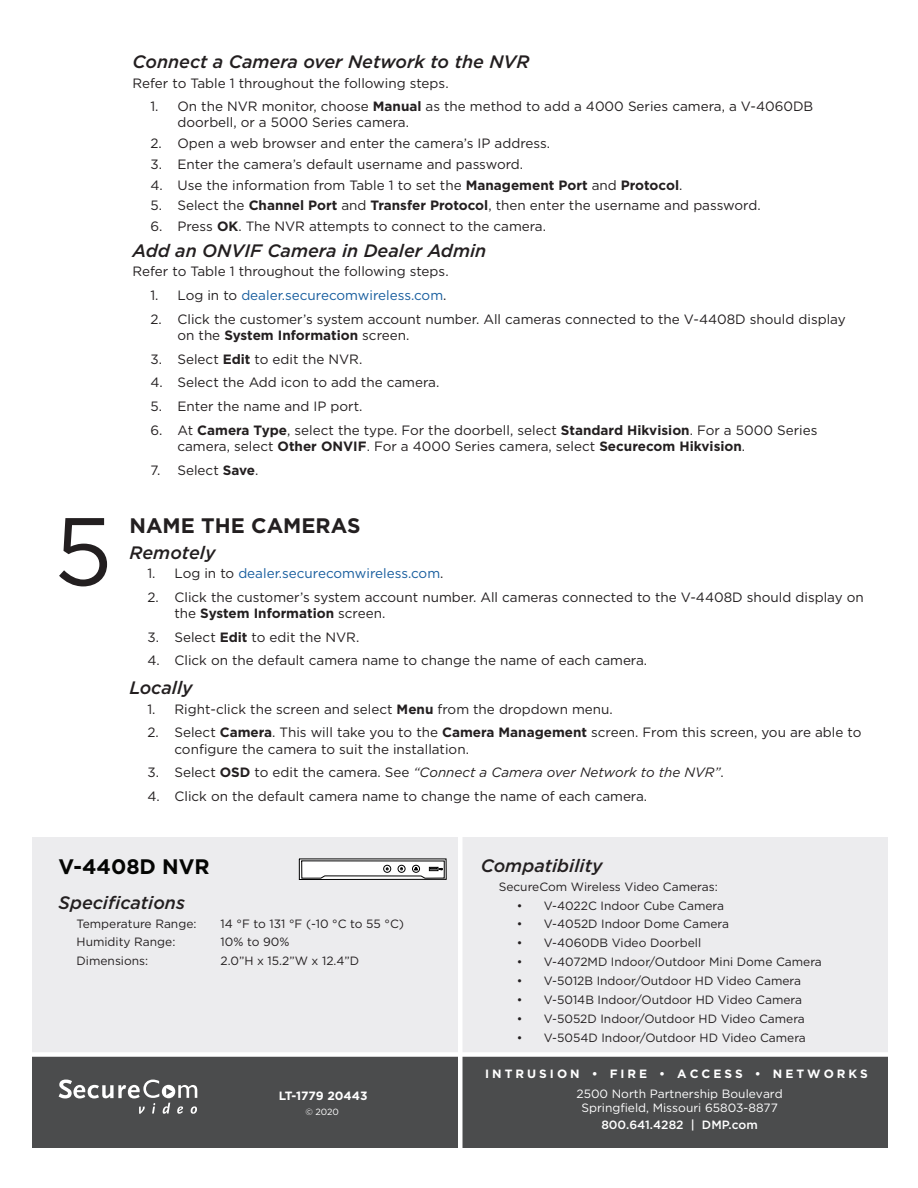
<style>
.page{position:relative;width:918px;height:1188px;background:#fff}
.page>*{position:absolute;margin:0;border:0;box-sizing:border-box;transform-origin:0 0}
.t1{font:96px "Gotham";color:#231f20}
.Heading_1{font:700 21px "Gotham";color:#231f20}
.t2{font:700 21px "Gotham";color:#040503}
.Heading_2{font:italic 500 18px "Gotham";color:#231f20}
.Body_text{font:13.5px/16.2px "Gotham";color:#231f20}
.t3{font:13.5px "Gotham";color:#175d9e}
.t4{font:italic 13.5px "Gotham";color:#231f20}
.t5{font:12px "Gotham";color:#231f20}
.t6{font:12px/14.4px "Gotham";color:#fff;text-align:center}
.t7{font:700 12px "Gotham";letter-spacing:.25em;color:#fff}
.t8{font:500 12px "Gotham";color:#fff}
.t9{font:700 12px "Gotham";color:#fff}
.t10{font:9px "Gotham";color:#fff}
.s1{font-weight:700}
.s2{color:#231f20}
.s3{font-style:normal}
.s4{font-weight:700;font-style:normal}
</style>
<div class="page">
<div style="left:32px;top:1054px;width:855px;height:94px;background:#4b4c4d"></div>
<div style="left:32px;top:837px;width:855px;height:215px;background:#ececee"></div>
<div style="left:458px;top:824px;width:5px;height:364px;background:#fff"></div>
<div style="left:0;top:1052px;width:918px;height:5px;background:#fff"></div>
<svg style="left:59px;top:1080px;width:138px;height:34px"></svg>
<svg style="left:299px;top:858px;width:148px;height:22px"></svg>
<p class="t1" style="left:54px;top:490px;width:60px">5</p>
<p class="Heading_2" style="left:132px;top:50px;width:399px">Connect a Camera over Network to the NVR</p>
<p class="Body_text" style="left:132px;top:74px;width:318px">Refer to Table 1 throughout the following steps.</p>
<p class="Body_text" style="left:177px;top:98px;width:637px;text-indent:-27px">1. On the NVR monitor, choose <span class="s1">Manual</span> as the method to add a 4000 Series camera, a V-4060DB doorbell, or a 5000 Series camera.</p>
<p class="Body_text" style="left:150px;top:135px;width:401px">2. Open a web browser and enter the camera’s IP address.</p>
<p class="Body_text" style="left:150px;top:156px;width:374px">3. Enter the camera’s default username and password.</p>
<p class="Body_text" style="left:150px;top:176px;width:533px">4. Use the information from Table 1 to set the <span class="s1">Management Port</span> and <span class="s1">Protocol</span>.</p>
<p class="Body_text" style="left:150px;top:197px;width:612px">5. Select the <span class="s1">Channel Port</span> and <span class="s1">Transfer Protocol</span>, then enter the username and password.</p>
<p class="Body_text" style="left:150px;top:218px;width:397px">6. Press <span class="s1">OK</span>. The NVR attempts to connect to the camera.</p>
<p class="Heading_2" style="left:132px;top:239px;width:355px">Add an ONVIF Camera in Dealer Admin</p>
<p class="Body_text" style="left:132px;top:263px;width:318px">Refer to Table 1 throughout the following steps.</p>
<p class="t3" style="left:150px;top:287px;width:297px"><span class="s2">1. Log in to</span> dealer.securecomwireless.com<span class="s2">.</span></p>
<p class="Body_text" style="left:177px;top:311px;width:670px;text-indent:-27px">2. Click the customer’s system account number. All cameras connected to the V-4408D should display on the <span class="s1">System Information</span> screen.</p>
<p class="Body_text" style="left:150px;top:350px;width:213px">3. Select <span class="s1">Edit</span> to edit the NVR.</p>
<p class="Body_text" style="left:150px;top:374px;width:290px">4. Select the Add icon to add the camera.</p>
<p class="Body_text" style="left:150px;top:398px;width:213px">5. Enter the name and IP port.</p>
<p class="Body_text" style="left:177px;top:422px;width:641px;text-indent:-27px">6. At <span class="s1">Camera Type</span>, select the type. For the doorbell, select <span class="s1">Standard Hikvision</span>. For a 5000 Series camera, select <span class="s1">Other ONVIF</span>. For a 4000 Series camera, select <span class="s1">Securecom Hikvision</span>.</p>
<p class="Body_text" style="left:150px;top:461px;width:110px">7. Select <span class="s1">Save</span>.</p>
<p class="Heading_1" style="left:129px;top:511px;width:233px">NAME THE CAMERAS</p>
<p class="Heading_2" style="left:129px;top:541px;width:88px">Remotely</p>
<p class="t3" style="left:147px;top:565px;width:297px"><span class="s2">1. Log in to</span> dealer.securecomwireless.com<span class="s2">.</span></p>
<p class="Body_text" style="left:174px;top:589px;width:691px;text-indent:-27px">2. Click the customer’s system account number. All cameras connected to the V-4408D should display on the <span class="s1">System Information</span> screen.</p>
<p class="Body_text" style="left:147px;top:629px;width:213px">3. Select <span class="s1">Edit</span> to edit the NVR.</p>
<p class="Body_text" style="left:147px;top:652px;width:501px">4. Click on the default camera name to change the name of each camera.</p>
<p class="Heading_2" style="left:129px;top:676px;width:65px">Locally</p>
<p class="Body_text" style="left:147px;top:701px;width:467px">1. Right-click the screen and select <span class="s1">Menu</span> from the dropdown menu.</p>
<p class="Body_text" style="left:174px;top:724px;width:688px;text-indent:-27px">2. Select <span class="s1">Camera</span>. This will take you to the <span class="s1">Camera Management</span> screen. From this screen, you are able to configure the camera to suit the installation.</p>
<p class="t4" style="left:147px;top:764px;width:578px"><span class="s3">3. Select</span> <span class="s4">OSD</span> <span class="s3">to edit the camera. See</span> “Connect a Camera over Network to the NVR”<span class="s3">.</span></p>
<p class="Body_text" style="left:147px;top:788px;width:501px">4. Click on the default camera name to change the name of each camera.</p>
<h2 class="t2" style="left:59px;top:853px;width:153px">V-4408D NVR</h2>
<h3 class="Heading_2" style="left:59px;top:891px;width:128px">Specifications</h3>
<p class="t5" style="left:77px;top:916px;width:121px">Temperature Range:</p>
<p class="t5" style="left:221px;top:916px;width:185px">14 °F to 131 °F (-10 °C to 55 °C)</p>
<p class="t5" style="left:77px;top:935px;width:100px">Humidity Range:</p>
<p class="t5" style="left:221px;top:935px;width:70px">10% to 90%</p>
<p class="t5" style="left:77px;top:953px;width:73px">Dimensions:</p>
<p class="t5" style="left:221px;top:953px;width:140px">2.0”H x 15.2”W x 12.4”D</p>
<p class="t9" style="left:279px;top:1088px;width:90px">LT-1779 20443</p>
<p class="t10" style="left:305px;top:1106px;width:35px">© 2020</p>
<h3 class="Heading_2" style="left:481px;top:854px;width:123px">Compatibility</h3>
<p class="t5" style="left:499px;top:879px;width:221px">SecureCom Wireless Video Cameras:</p>
<p class="t5" style="left:517px;top:898px;width:209px">• V-4022C Indoor Cube Camera</p>
<p class="t5" style="left:517px;top:917px;width:214px">• V-4052D Indoor Dome Camera</p>
<p class="t5" style="left:517px;top:935px;width:186px">• V-4060DB Video Doorbell</p>
<p class="t5" style="left:517px;top:954px;width:307px">• V-4072MD Indoor/Outdoor Mini Dome Camera</p>
<p class="t5" style="left:517px;top:973px;width:286px">• V-5012B Indoor/Outdoor HD Video Camera</p>
<p class="t5" style="left:517px;top:992px;width:287px">• V-5014B Indoor/Outdoor HD Video Camera</p>
<p class="t5" style="left:517px;top:1011px;width:290px">• V-5052D Indoor/Outdoor HD Video Camera</p>
<p class="t5" style="left:517px;top:1030px;width:291px">• V-5054D Indoor/Outdoor HD Video Camera</p>
<p class="t7" style="left:485px;top:1066px;width:384px">INTRUSION • FIRE • ACCESS • NETWORKS</p>
<p class="t6" style="left:577px;top:1086px;width:208px">2500 North Partnership Boulevard<br>Springfield, Missouri 65803-8877</p>
<p class="t8" style="left:601px;top:1117px;width:158px">800.641.4282 | DMP.com</p>
</div>
